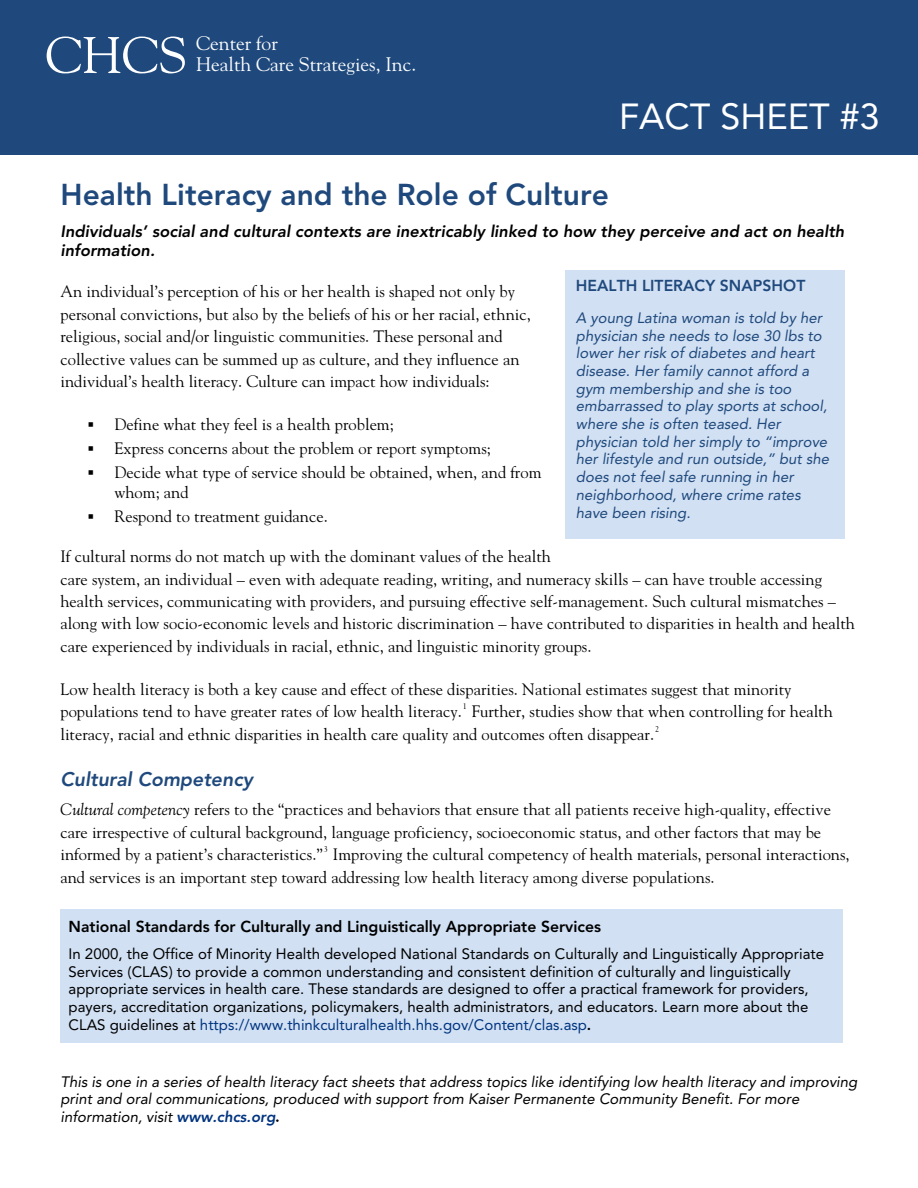
<style>
.page{position:relative;width:918px;height:1188px;background:#fff}
.page>*{position:absolute;margin:0;border:0;box-sizing:border-box;transform-origin:0 0}
.t1{font:51px "Goudy";color:#fff}
.t2{font:36px "Avenir";color:#fff}
.t3{font:800 30px "Avenir";color:#1f497c}
.t4{font:19.5px/20.5px "Goudy";color:#fff}
.t5{font:italic 800 19.5px "Avenir";color:#1f497c}
.t6{font:16.5px/22.4px "Goudy";color:#000}
.t7{font:italic 800 16.5px/19.6px "Avenir";color:#000}
.Body_Text{font:800 15.75px "Avenir";color:#000}
.t8{font:800 15.75px "Avenir";color:#1f497c}
.t9{font:15px/17.7px "Avenir";color:#000}
.t10{font:italic 15px/17.7px "Avenir";color:#1f497c}
.t11{font:italic 15px/17.9px "Avenir";color:#000}
.t12{font:8.25px "Goudy";color:#000}
.s1{font-style:italic}
.s2{color:#003480}
.s3{font-weight:800}
.s4{font-weight:800;color:#003480}
.s5{font-family:"Goudy";font-weight:700;font-style:normal}
</style>
<div class="page">
<div style="left:0;top:0;width:918px;height:155px;background:#1f497d"></div>
<div style="left:565px;top:271px;width:280px;height:268px;background:#d1e0f3"></div>
<div style="left:60px;top:909px;width:783px;height:133px;background:#d1e0f3"></div>
<h1 class="t1" style="left:45px;top:35px;width:143px">CHCS</h1>
<p class="t4" style="left:196px;top:35px;width:222px">Center for<br>Health Care Strategies, Inc.</p>
<h2 class="t2" style="left:619px;top:102px;width:262px">FACT SHEET #3</h2>
<p class="t3" style="left:60px;top:182px;width:550px">Health Literacy and the Role of Culture</p>
<p class="t7" style="left:60px;top:223px;width:785px">Individuals’ social and cultural contexts are inextricably linked to how they perceive and act on health information.</p>
<p class="t8" style="left:576px;top:279px;width:231px">HEALTH LITERACY SNAPSHOT</p>
<p class="t10" style="left:576px;top:310px;width:255px">A young Latina woman is told by her physician she needs to lose 30 lbs to lower her risk of diabetes and heart disease. Her family cannot afford a gym membership and she is too embarrassed to play sports at school, where she is often teased. Her physician told her simply to “improve her lifestyle and run outside,” but she does not feel safe running in her neighborhood, where crime rates have been rising.</p>
<p class="t6" style="left:60px;top:282px;width:472px">An individual’s perception of his or her health is shaped not only by personal convictions, but also by the beliefs of his or her racial, ethnic, religious, social and/or linguistic communities. These personal and collective values can be summed up as culture, and they influence an individual’s health literacy. Culture can impact how individuals:</p>
<p class="t6" style="left:114px;top:415px;width:281px">Define what they feel is a health problem;</p>
<p class="t6" style="left:114px;top:439px;width:378px">Express concerns about the problem or report symptoms;</p>
<p class="t6" style="left:114px;top:464px;width:429px;line-height:19.5px">Decide what type of service should be obtained, when, and from whom; and</p>
<p class="t6" style="left:114px;top:506px;width:215px">Respond to treatment guidance.</p>
<p class="t6" style="left:60px;top:547px;width:796px">If cultural norms do not match up with the dominant values of the health<br>care system, an individual – even with adequate reading, writing, and numeracy skills – can have trouble accessing health services, communicating with providers, and pursuing effective self-management. Such cultural mismatches – along with low socio-economic levels and historic discrimination – have contributed to disparities in health and health care experienced by individuals in racial, ethnic, and linguistic minority groups.</p>
<p class="t6" style="left:60px;top:680px;width:733px">Low health literacy is both a key cause and effect of these disparities. National estimates suggest that minority populations tend to have greater rates of low health literacy.</p>
<p class="t12" style="left:463px;top:703px;width:6px">1</p>
<p class="t6" style="left:60px;top:702px;width:774px;text-indent:411px">Further, studies show that when controlling for health literacy, racial and ethnic disparities in health care quality and outcomes often disappear.</p>
<p class="t12" style="left:655px;top:726px;width:6px">2</p>
<p class="t5" style="left:60px;top:771px;width:194px">Cultural Competency</p>
<p class="t6" style="left:60px;top:800px;width:772px"><span class="s1">Cultural competency</span> refers to the “practices and behaviors that ensure that all patients receive high-quality, effective care irrespective of cultural background, language proficiency, socioeconomic status, and other factors that may be informed by a patient’s characteristics.”</p>
<p class="t12" style="left:324px;top:846px;width:6px">3</p>
<p class="t6" style="left:60px;top:845px;width:791px;text-indent:272px">Improving the cultural competency of health materials, personal interactions, and services is an important step toward addressing low health literacy among diverse populations.</p>
<p class="Body_Text" style="left:69px;top:920px;width:534px">National Standards for Culturally and Linguistically Appropriate Services</p>
<p class="t9" style="left:69px;top:946px;width:757px">In 2000, the Office of Minority Health developed National Standards on Culturally and Linguistically Appropriate Services (CLAS) to provide a common understanding and consistent definition of culturally and linguistically appropriate services in health care. These standards are designed to offer a practical framework for providers, payers, accreditation organizations, policymakers, health administrators, and educators. Learn more about the CLAS guidelines at <span class="s2">https://www.thinkculturalhealth.hhs.gov/Content/clas.asp</span><span class="s3">.</span></p>
<p class="t11" style="left:60px;top:1074px;width:798px">This is one in a series of health literacy fact sheets that address topics like identifying low health literacy and improving print and oral communications, produced with support from Kaiser Permanente Community Benefit. For more information, visit <span class="s4">www.chcs.org</span><span class="s5">.</span></p>
</div>
